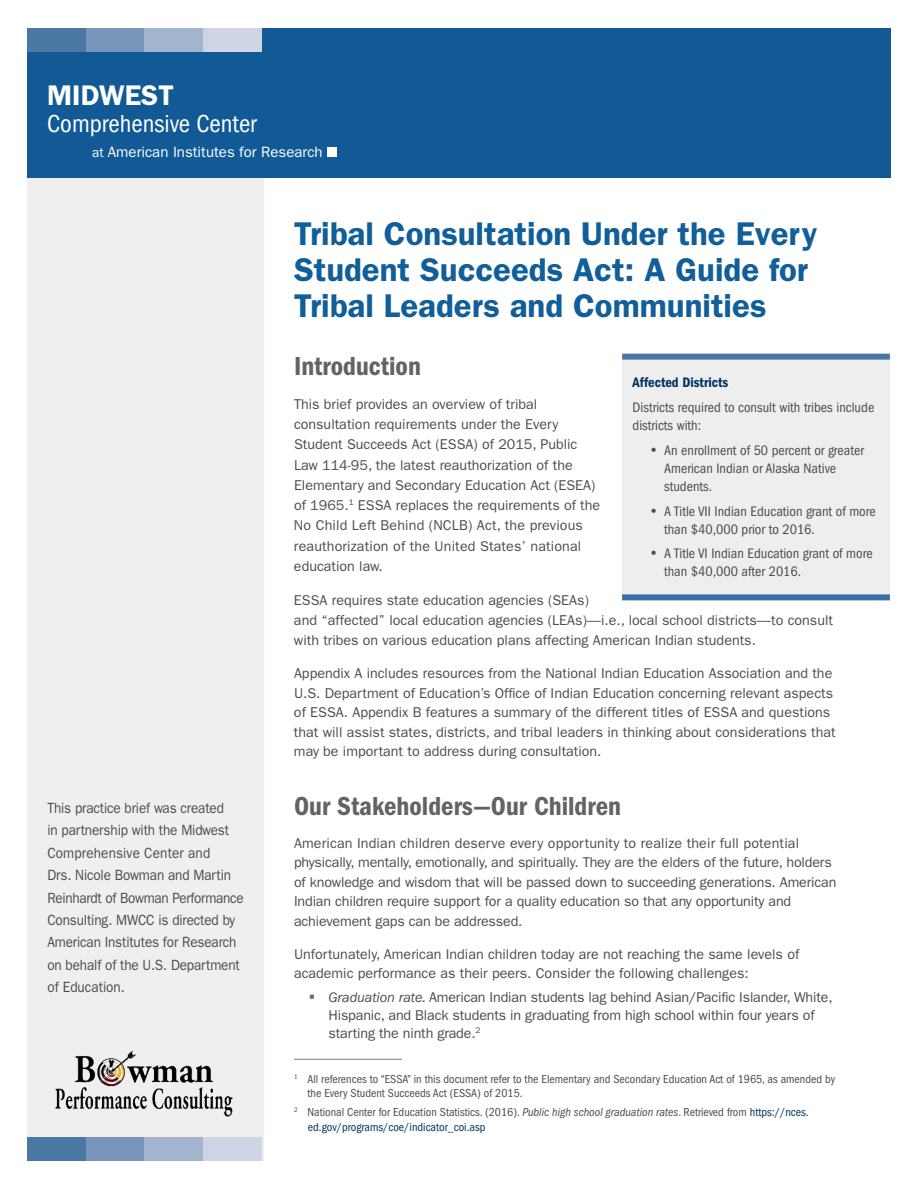
<style>
.page{position:relative;width:918px;height:1188px;background:#fff}
.page>*{position:absolute;margin:0;border:0;box-sizing:border-box;transform-origin:0 0}
.t1{font:600 33px/36px "ITC Franklin Gothic Std";color:#105e9a}
.t2{font:600 28.5px "ITC Franklin Gothic Std";color:#fff}
.t3{font:27px "ITC Franklin Gothic Std Dm Cd";color:#636366}
.t4{font:condensed 25.5px "ITC Franklin Gothic Std";color:#fff}
.t5{font:15px "ITC Franklin Gothic Std";color:#fff}
.t6{font:14.85px/22.5px "ITC Franklin Gothic Std";letter-spacing:-.01em;color:#4b4c4d;scale:.91 1}
.t7{font:14.25px/20.2px "ITC Franklin Gothic Std";color:#4b4c4d}
.t8{font:condensed 14.25px/18px "ITC Franklin Gothic Std";color:#4b4c4d}
.t9{font:14.25px "ITC Franklin Gothic Std Dm Cd";color:#003361}
.t10{font:condensed 12px/14.4px "ITC Franklin Gothic Std";color:#4b4c4d}
.s1{font-size:13.5px}
.s2{color:#6c6d70}
.s3{font-style:italic}
.s4{color:#003361}
</style>
<div class="page">
<div style="left:27px;top:28px;width:236px;height:1133px;background:#f1eeef"></div>
<div style="left:27px;top:28px;width:864px;height:149px;background:#125a96"></div>
<div style="left:27px;top:28px;width:59px;height:24px;background:#4a77a4"></div>
<div style="left:86px;top:28px;width:59px;height:24px;background:#7894b9"></div>
<div style="left:145px;top:28px;width:58px;height:24px;background:#a2b4ce"></div>
<div style="left:203px;top:28px;width:59px;height:24px;background:#cdd5e4"></div>
<div style="left:27px;top:1137px;width:59px;height:24px;background:#4a77a4"></div>
<div style="left:86px;top:1137px;width:59px;height:24px;background:#7894b9"></div>
<div style="left:145px;top:1137px;width:58px;height:24px;background:#a2b4ce"></div>
<div style="left:203px;top:1137px;width:59px;height:24px;background:#cdd5e4"></div>
<div style="left:327px;top:147px;width:10px;height:10px;background:#fff"></div>
<img style="left:55px;top:1050px;width:178px;height:67px">
<div style="left:622px;top:357px;width:268px;height:240px;background:#eeeeef"></div>
<div style="left:622px;top:594px;width:268px;height:6px;background:#3a6ea6"></div>
<div style="left:622px;top:354px;width:268px;height:6px;background:#4a77a4"></div>
<hr style="left:294px;top:1059px;width:108px;height:1px;background:#76787b">
<p class="t2" style="left:47px;top:78px;width:128px">MIDWEST</p>
<p class="t4" style="left:47px;top:109px;width:211px">Comprehensive Center</p>
<p class="t5" style="left:92px;top:143px;width:232px"><span class="s1">at</span> American Institutes for Research</p>
<h1 class="t1" style="left:294px;top:215px;width:525px">Tribal Consultation Under the Every<br>Student Succeeds Act: A Guide for<br>Tribal Leaders and Communities</h1>
<p class="t6" style="left:47px;top:796px;width:217px">This practice brief was created<br>in partnership with the Midwest<br>Comprehensive Center and<br>Drs. Nicole Bowman and Martin<br>Reinhardt of Bowman Performance<br>Consulting. MWCC is directed by<br>American Institutes for Research on behalf of the U.S. Department of Education.</p>
<h2 class="t3" style="left:294px;top:351px;width:128px">Introduction</h2>
<p class="t7" style="left:294px;top:394px;width:308px">This brief provides an overview of tribal consultation requirements under the Every Student Succeeds Act (ESSA) of 2015, Public Law 114-95, the latest reauthorization of the Elementary and Secondary Education Act (ESEA) of 1965.<sup>1</sup> ESSA replaces the requirements of the</p>
<h3 class="t9" style="left:633px;top:375px;width:97px">Affected Districts</h3>
<p class="t8" style="left:633px;top:399px;width:243px">Districts required to consult with tribes include districts with:</p>
<p class="t8" style="left:664px;top:441px;width:201px;text-indent:-13px">• An enrollment of 50 percent or greater<br>American Indian or Alaska Native students.</p>
<p class="t8" style="left:664px;top:502px;width:213px;text-indent:-13px">• A Title VII Indian Education grant of more than $40,000 prior to 2016.</p>
<p class="t8" style="left:664px;top:545px;width:210px;text-indent:-13px">• A Title VI Indian Education grant of more than $40,000 after 2016.</p>
<p class="t7" style="left:294px;top:516px;width:290px;text-align:justify">No Child Left Behind (NCLB) Act, the previous reauthorization of the United States’ national education law.</p>
<p class="t7" style="left:294px;top:590px;width:541px">ESSA requires state education agencies (SEAs)<br>and “affected” local education agencies (LEAs)—i.e., local school districts—to consult with tribes on various education plans affecting American Indian students.</p>
<p class="t7" style="left:294px;top:664px;width:543px;line-height:19.5px">Appendix A includes resources from the National Indian Education Association and the U.S. Department of Education’s Office of Indian Education concerning relevant aspects of ESSA. Appendix B features a summary of the different titles of ESSA and questions that will assist states, districts, and tribal leaders in thinking about considerations that may be important to address during consultation.</p>
<h2 class="t3" style="left:294px;top:790px;width:329px">Our Stakeholders—Our Children</h2>
<p class="t7" style="left:294px;top:833px;width:544px;line-height:19.5px">American Indian children deserve every opportunity to realize their full potential physically, mentally, emotionally, and spiritually. They are the elders of the future, holders of knowledge and wisdom that will be passed down to succeeding generations. American Indian children require support for a quality education so that any opportunity and achievement gaps can be addressed.</p>
<p class="t7" style="left:294px;top:944px;width:507px;line-height:19.5px">Unfortunately, American Indian children today are not reaching the same levels of academic performance as their peers. Consider the following challenges:</p>
<p class="t7" style="left:328px;top:988px;width:506px;line-height:18px;text-indent:-19px"><span class="s2">▪</span> <span class="s3">Graduation rate.</span> American Indian students lag behind Asian/Pacific Islander, White,<br>Hispanic, and Black students in graduating from high school within four years of starting the ninth grade.<sup>2</sup></p>
<p class="t10" style="left:308px;top:1072px;width:529px;text-indent:-14px"><sup>1</sup> All references to “ESSA” in this document refer to the Elementary and Secondary Education Act of 1965, as amended by the Every Student Succeeds Act (ESSA) of 2015.</p>
<p class="t10" style="left:308px;top:1105px;width:502px;line-height:15px;text-indent:-14px"><sup>2</sup> National Center for Education Statistics. (2016). <span class="s3">Public high school graduation rates</span>. Retrieved from <span class="s4">https://nces. ed.gov/programs/coe/indicator_coi.asp</span></p>
</div>
